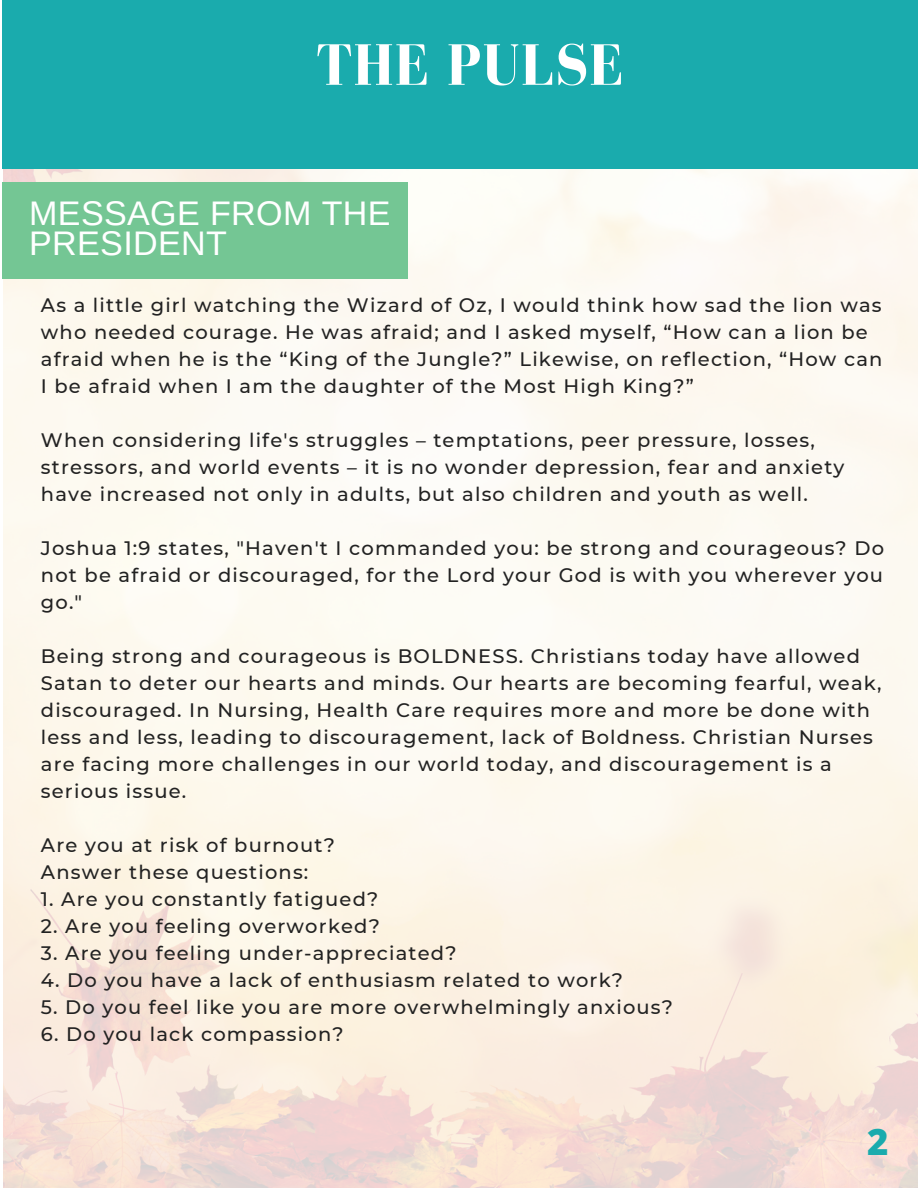
<style>
.page{position:relative;width:918px;height:1188px;background:#fff}
.page>*{position:absolute;margin:0;border:0;box-sizing:border-box;transform-origin:0 0}
.t1{font:700 60px "Bodoni FLF";letter-spacing:.01em;color:#fff}
.t2{font:800 36.6px "Open Sans";color:#1aabad}
.t3{font:34.05px "Arimo";letter-spacing:.01em;color:#fff}
.t4{font:500 19.5px/27px "Montserrat";letter-spacing:.06em;color:#222}
</style>
<div class="page">
<div style="left:2px;top:0;width:916px;height:169px;background:#1aabad"></div>
<div style="left:2px;top:183px;width:406px;height:96px;background:#74c694"></div>
<p class="t1" style="left:316px;top:32px;width:309px">THE PULSE</p>
<p class="t3" style="left:29px;top:194px;width:363px">MESSAGE FROM THE</p>
<p class="t3" style="left:29px;top:224px;width:199px">PRESIDENT</p>
<p class="t4" style="left:41px;top:292px;width:843px">As a little girl watching the Wizard of Oz, I would think how sad the lion was who needed courage. He was afraid; and I asked myself, “How can a lion be afraid when he is the “King of the Jungle?” Likewise, on reflection, “How can I be afraid when I am the daughter of the Most High King?”</p>
<p class="t4" style="left:41px;top:427px;width:805px">When considering life's struggles – temptations, peer pressure, losses, stressors, and world events – it is no wonder depression, fear and anxiety have increased not only in adults, but also children and youth as well.</p>
<p class="t4" style="left:41px;top:535px;width:845px;text-align:justify">Joshua 1:9 states, "Haven't I commanded you: be strong and courageous? Do not be afraid or discouraged, for the Lord your God is with you wherever you go."</p>
<p class="t4" style="left:41px;top:643px;width:842px">Being strong and courageous is BOLDNESS. Christians today have allowed Satan to deter our hearts and minds. Our hearts are becoming fearful, weak, discouraged. In Nursing, Health Care requires more and more be done with less and less, leading to discouragement, lack of Boldness. Christian Nurses are facing more challenges in our world today, and discouragement is a serious issue.</p>
<p class="t4" style="left:41px;top:832px;width:296px">Are you at risk of burnout?</p>
<p class="t4" style="left:41px;top:859px;width:269px">Answer these questions:</p>
<p class="t4" style="left:41px;top:886px;width:339px">1. Are you constantly fatigued?</p>
<p class="t4" style="left:41px;top:913px;width:341px">2. Are you feeling overworked?</p>
<p class="t4" style="left:41px;top:940px;width:417px">3. Are you feeling under-appreciated?</p>
<p class="t4" style="left:41px;top:967px;width:584px">4. Do you have a lack of enthusiasm related to work?</p>
<p class="t4" style="left:41px;top:994px;width:634px">5. Do you feel like you are more overwhelmingly anxious?</p>
<p class="t4" style="left:41px;top:1021px;width:304px">6. Do you lack compassion?</p>
<p class="t2" style="left:867px;top:1116px;width:23px">2</p>
</div>
